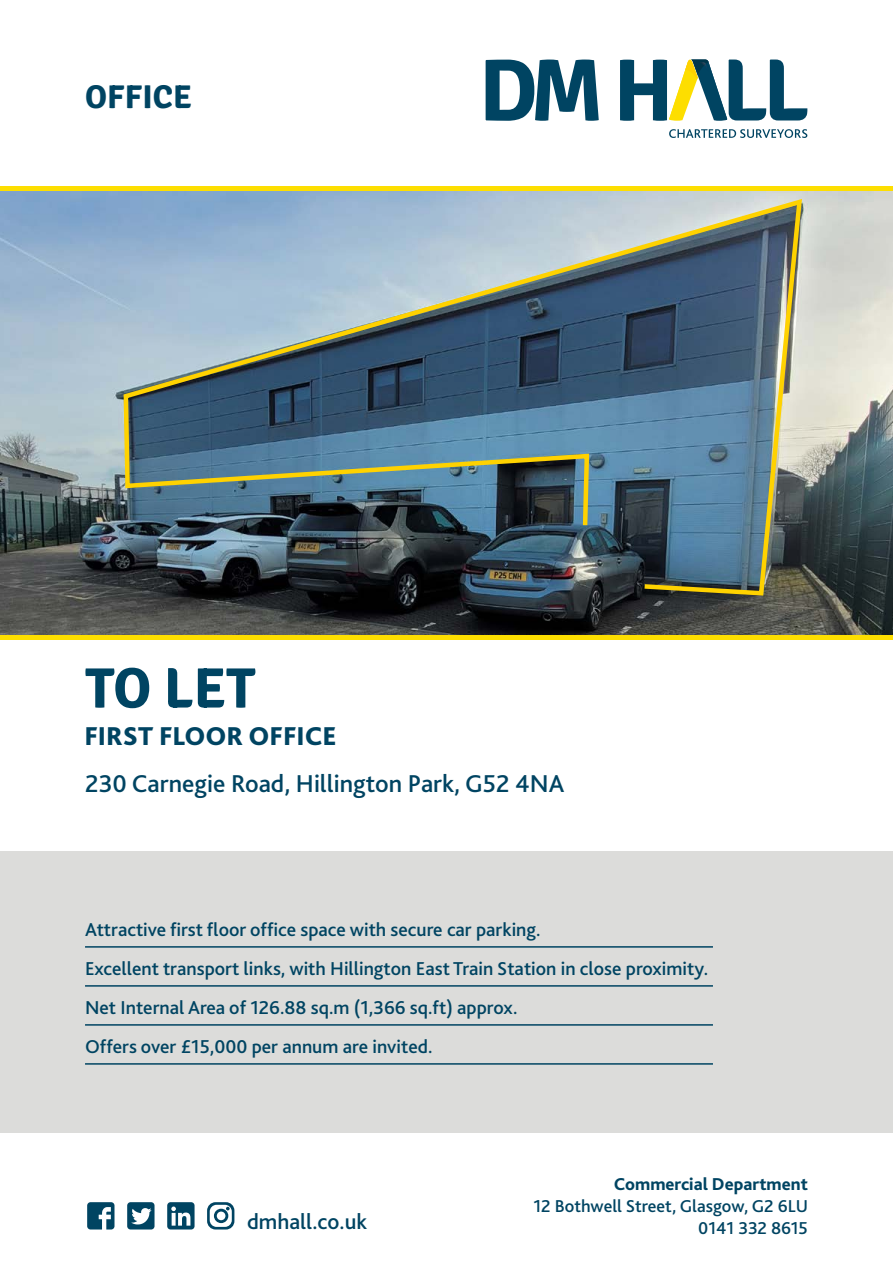
<style>
.page{position:relative;width:893px;height:1263px;background:#fff}
.page>*{position:absolute;margin:0;border:0;box-sizing:border-box;transform-origin:0 0}
.t1{font:700 57px "Signika";color:#004462}
.t2{font:700 33px "Signika";color:#004462}
.t3{font:800 27px "Bliss 2";color:#004462}
.t4{font:500 25.5px "Bliss 2";color:#004462}
.t5{font:500 22.5px "Bliss 2";color:#004462}
.t6{font:500 19.5px/39px "Bliss 2";color:#004462}
.t7{font:500 18px "Bliss 2";color:#004462}
.t8{font:800 18px "Bliss 2";color:#004462}
</style>
<div class="page">
<div style="left:0;top:851px;width:893px;height:281px;background:#dcdcda"></div>
<div style="left:0;top:634px;width:893px;height:5px;background:#fdde00"></div>
<div style="left:0;top:187px;width:893px;height:5px;background:#fdde00"></div>
<img style="left:0;top:192px;width:893px;height:442px">
<svg style="left:486px;top:60px;width:113px;height:61px"></svg>
<svg style="left:669px;top:129px;width:138px;height:9px"></svg>
<svg style="left:620px;top:60px;width:187px;height:61px"></svg>
<svg style="left:87px;top:1202px;width:27px;height:27px"></svg>
<div style="left:127px;top:1202px;width:28px;height:27px;background:#004462;border-radius:3px"></div>
<svg style="left:131px;top:1208px;width:20px;height:16px"></svg>
<div style="left:167px;top:1202px;width:28px;height:27px;background:#004462;border-radius:3px"></div>
<svg style="left:171px;top:1206px;width:19px;height:19px"></svg>
<svg style="left:207px;top:1202px;width:27px;height:27px"></svg>
<hr style="left:85px;top:946px;width:628px;height:2px;background:#004462">
<hr style="left:85px;top:985px;width:628px;height:2px;background:#004462">
<hr style="left:85px;top:1024px;width:628px;height:2px;background:#004462">
<hr style="left:85px;top:1063px;width:628px;height:2px;background:#004462">
<img style="left:121px;top:196px;width:683px;height:402px">
<h2 class="t2" style="left:85px;top:70px;width:108px">OFFICE</h2>
<h1 class="t1" style="left:85px;top:642px;width:171px">TO LET</h1>
<h3 class="t3" style="left:84px;top:719px;width:254px">FIRST FLOOR OFFICE</h3>
<h3 class="t4" style="left:85px;top:768px;width:481px">230 Carnegie Road, Hillington Park, G52 4NA</h3>
<p class="t6" style="left:85px;top:909px;width:625px">Attractive first floor office space with secure car parking.<br>Excellent transport links, with Hillington East Train Station in close proximity.<br>Net Internal Area of 126.88 sq.m (1,366 sq.ft) approx.<br>Offers over £15,000 per annum are invited.</p>
<p class="t8" style="left:614px;top:1173px;width:195px">Commercial Department</p>
<p class="t7" style="left:533px;top:1195px;width:276px">12 Bothwell Street, Glasgow, G2 6LU</p>
<p class="t5" style="left:247px;top:1207px;width:122px">dmhall.co.uk</p>
<p class="t7" style="left:698px;top:1216px;width:111px">0141 332 8615</p>
</div>
